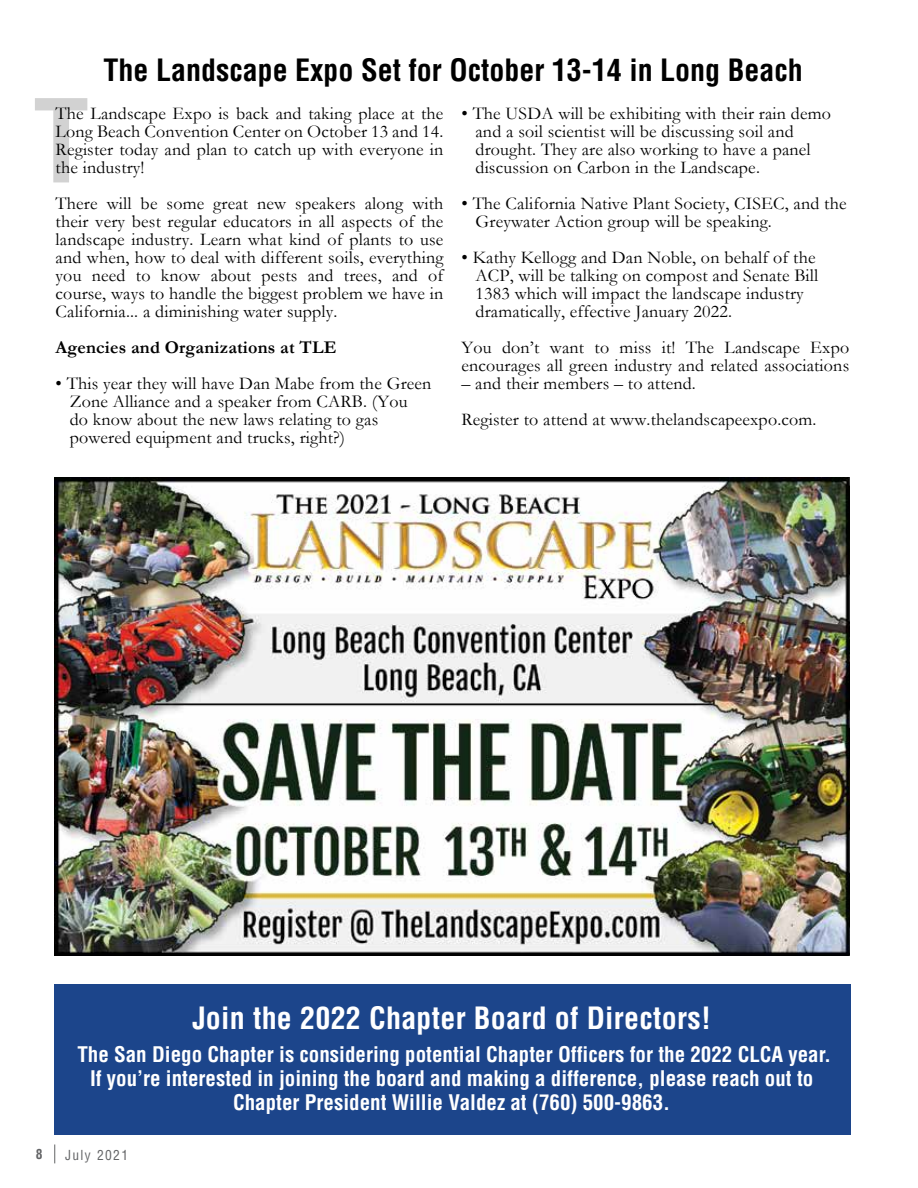
<style>
.page{position:relative;width:918px;height:1188px;background:#fff}
.page>*{position:absolute;margin:0;border:0;box-sizing:border-box;transform-origin:0 0}
.t1{font:700 condensed 112.5px "Helvetica";color:#000}
.t2{font:700 condensed 30px "Helvetica";color:#000}
.t3{font:700 condensed 30px "Helvetica";letter-spacing:.01em;color:#fff}
.t4{font:700 condensed 21px/24px "Helvetica";color:#fff;text-align:center}
.t5{font:18px/18px "Garamond";letter-spacing:.01em;color:#000}
.t6{font:700 18px "Garamond";letter-spacing:.01em;color:#000}
.t7{font:condensed 13.5px "Helvetica";letter-spacing:.1em;color:#636466}
.t8{font:700 condensed 13.5px "Helvetica";color:#636466}
</style>
<div class="page">
<svg style="left:54px;top:1144px;width:1px;height:19px"></svg>
<img style="left:54px;top:478px;width:796px;height:477px">
<div style="left:54px;top:984px;width:796px;height:150px;background:#1c458b"></div>
<h2 class="t2" style="left:104px;top:51px;width:701px">The Landscape Expo Set for October 13-14 in Long Beach</h2>
<p class="t5" style="left:56px;top:104px;width:389px;text-align:justify">The Landscape Expo is back and taking place at the Long Beach Convention Center on October 13 and 14.<br>Register today and plan to catch up with everyone in the industry!</p>
<p class="t5" style="left:56px;top:194px;width:389px;text-align:justify">There will be some great new speakers along with their very best regular educators in all aspects of the landscape industry. Learn what kind of plants to use and when, how to deal with different soils, everything you need to know about pests and trees, and of course, ways to handle the biggest problem we have in California... a diminishing water supply.</p>
<p class="t6" style="left:56px;top:335px;width:282px">Agencies and Organizations at TLE</p>
<p class="t5" style="left:70px;top:374px;width:363px;text-indent:-14px">• This year they will have Dan Mabe from the Green Zone Alliance and a speaker from CARB. (You<br>do know about the new laws relating to gas powered equipment and trucks, right?)</p>
<h1 class="t1" style="left:33px;top:71px;width:58px">T</h1>
<p class="t5" style="left:476px;top:104px;width:357px;text-indent:-14px">• The USDA will be exhibiting with their rain demo and a soil scientist will be discussing soil and drought. They are also working to have a panel discussion on Carbon in the Landscape.</p>
<p class="t5" style="left:476px;top:194px;width:373px;text-indent:-14px">• The California Native Plant Society, CISEC, and the<br>Greywater Action group will be speaking.</p>
<p class="t5" style="left:476px;top:248px;width:344px;text-indent:-14px">• Kathy Kellogg and Dan Noble, on behalf of the ACP, will be talking on compost and Senate Bill 1383 which will impact the landscape industry dramatically, effective January 2022.</p>
<p class="t5" style="left:461px;top:338px;width:389px">You don’t want to miss it! The Landscape Expo encourages all green industry and related associations</p>
<p class="t5" style="left:461px;top:365px;width:357px;line-height:36px">– and their members – to attend.<br>Register to attend at www.thelandscapeexpo.com.</p>
<h2 class="t3" style="left:192px;top:999px;width:520px">Join the 2022 Chapter Board of Directors!</h2>
<p class="t4" style="left:77px;top:1042px;width:755px">The San Diego Chapter is considering potential Chapter Officers for the 2022 CLCA year.<br>If you’re interested in joining the board and making a difference, please reach out to<br>Chapter President Willie Valdez at (760) 500-9863.</p>
<p class="t8" style="left:36px;top:1146px;width:8px">8</p>
<p class="t7" style="left:65px;top:1146px;width:64px">July 2021</p>
</div>
